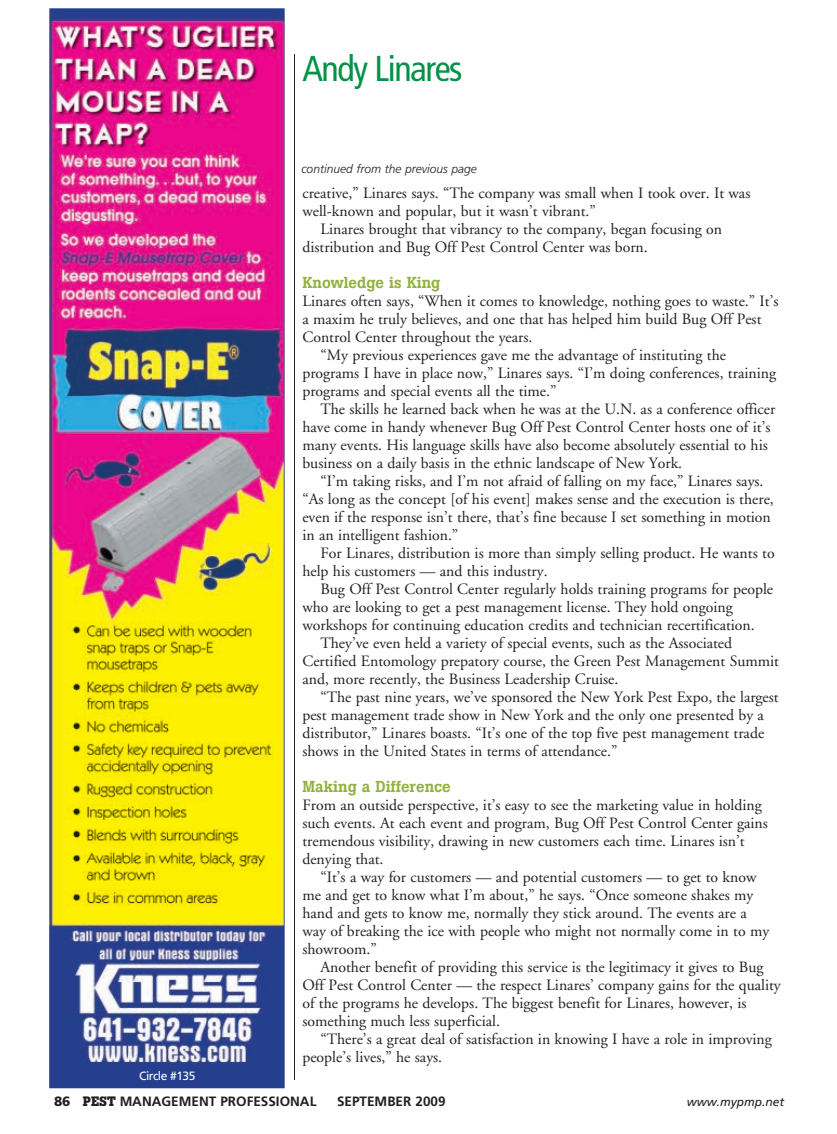
<style>
.page{position:relative;width:837px;height:1134px;background:#fff}
.page>*{position:absolute;margin:0;border:0;box-sizing:border-box;transform-origin:0 0}
.t1{font:condensed 36px "Frutiger";letter-spacing:-.04em;color:#009247}
.t2{font:15.75px "Adobe Garamond";color:#231f20}
.t3{font:500 15.75px "Boton";color:#92b03d}
.t4{font:700 13.5px "Frutiger";color:#231f20}
.t5{font:italic 300 12px "Frutiger";color:#231f20}
.t6{font:italic 12px "Frutiger";color:#231f20}
.t7{font:12px "Frutiger";letter-spacing:-.04em;color:#fff}
.s1{font-weight:900}
.s2{font-family:"Boton"}
</style>
<div class="page">
<hr style="left:294px;top:54px;width:1px;height:1026px;background:#231f20">
<img style="left:49px;top:8px;width:236px;height:1080px">
<p class="t1" style="left:302px;top:54px;width:162px">Andy Linares</p>
<p class="t5" style="left:301px;top:164px;width:177px">continued from the previous page</p>
<p class="t7" style="left:139px;top:1068px;width:58px">Circle #135</p>
<p class="t2" style="left:302px;top:187px;width:450px">creative,” Linares says. “The company was small when I took over. It was</p>
<p class="t2" style="left:302px;top:205px;width:295px">well-known and popular, but it wasn’t vibrant.”</p>
<p class="t2" style="left:320px;top:223px;width:403px">Linares brought that vibrancy to the company, began focusing on</p>
<p class="t2" style="left:302px;top:241px;width:347px">distribution and Bug Off Pest Control Center was born.</p>
<p class="t3" style="left:302px;top:277px;width:140px">Knowledge is King</p>
<p class="t2" style="left:302px;top:295px;width:478px">Linares often says, “When it comes to knowledge, nothing goes to waste.” It’s</p>
<p class="t2" style="left:302px;top:313px;width:461px">a maxim he truly believes, and one that has helped him build Bug Off Pest</p>
<p class="t2" style="left:302px;top:331px;width:232px">Control Center throughout the years.</p>
<p class="t2" style="left:320px;top:349px;width:407px">“My previous experiences gave me the advantage of instituting the</p>
<p class="t2" style="left:302px;top:367px;width:475px">programs I have in place now,” Linares says. “I’m doing conferences, training</p>
<p class="t2" style="left:302px;top:385px;width:256px">programs and special events all the time.”</p>
<p class="t2" style="left:320px;top:403px;width:456px">The skills he learned back when he was at the U.N. as a conference officer</p>
<p class="t2" style="left:302px;top:421px;width:470px">have come in handy whenever Bug Off Pest Control Center hosts one of it’s</p>
<p class="t2" style="left:302px;top:439px;width:467px">many events. His language skills have also become absolutely essential to his</p>
<p class="t2" style="left:302px;top:457px;width:381px">business on a daily basis in the ethnic landscape of New York.</p>
<p class="t2" style="left:320px;top:475px;width:445px">“I’m taking risks, and I’m not afraid of falling on my face,” Linares says.</p>
<p class="t2" style="left:302px;top:493px;width:473px">“As long as the concept [of his event] makes sense and the execution is there,</p>
<p class="t2" style="left:302px;top:511px;width:470px">even if the response isn’t there, that’s fine because I set something in motion</p>
<p class="t2" style="left:302px;top:529px;width:157px">in an intelligent fashion.”</p>
<p class="t2" style="left:320px;top:547px;width:456px">For Linares, distribution is more than simply selling product. He wants to</p>
<p class="t2" style="left:302px;top:565px;width:247px">help his customers — and this industry.</p>
<p class="t2" style="left:320px;top:583px;width:454px">Bug Off Pest Control Center regularly holds training programs for people</p>
<p class="t2" style="left:302px;top:601px;width:432px">who are looking to get a pest management license. They hold ongoing</p>
<p class="t2" style="left:302px;top:619px;width:454px">workshops for continuing education credits and technician recertification.</p>
<p class="t2" style="left:320px;top:637px;width:413px">They’ve even held a variety of special events, such as the Associated</p>
<p class="t2" style="left:302px;top:655px;width:478px">Certified Entomology prepatory course, the Green Pest Management Summit</p>
<p class="t2" style="left:302px;top:673px;width:318px">and, more recently, the Business Leadership Cruise.</p>
<p class="t2" style="left:320px;top:691px;width:460px">“The past nine years, we’ve sponsored the New York Pest Expo, the largest</p>
<p class="t2" style="left:302px;top:709px;width:463px">pest management trade show in New York and the only one presented by a</p>
<p class="t2" style="left:302px;top:727px;width:463px">distributor,” Linares boasts. “It’s one of the top five pest management trade</p>
<p class="t2" style="left:302px;top:745px;width:317px">shows in the United States in terms of attendance.”</p>
<p class="t3" style="left:302px;top:781px;width:150px">Making a Difference</p>
<p class="t2" style="left:302px;top:799px;width:461px">From an outside perspective, it’s easy to see the marketing value in holding</p>
<p class="t2" style="left:302px;top:817px;width:467px">such events. At each event and program, Bug Off Pest Control Center gains</p>
<p class="t2" style="left:302px;top:835px;width:444px">tremendous visibility, drawing in new customers each time. Linares isn’t</p>
<p class="t2" style="left:302px;top:853px;width:83px">denying that.</p>
<p class="t2" style="left:320px;top:871px;width:438px">“It’s a way for customers — and potential customers — to get to know</p>
<p class="t2" style="left:302px;top:889px;width:453px">me and get to know what I’m about,” he says. “Once someone shakes my</p>
<p class="t2" style="left:302px;top:907px;width:446px">hand and gets to know me, normally they stick around. The events are a</p>
<p class="t2" style="left:302px;top:925px;width:468px">way of breaking the ice with people who might not normally come in to my</p>
<p class="t2" style="left:302px;top:943px;width:76px">showroom.”</p>
<p class="t2" style="left:320px;top:961px;width:445px">Another benefit of providing this service is the legitimacy it gives to Bug</p>
<p class="t2" style="left:302px;top:979px;width:480px">Off Pest Control Center — the respect Linares’ company gains for the quality</p>
<p class="t2" style="left:302px;top:997px;width:446px">of the programs he develops. The biggest benefit for Linares, however, is</p>
<p class="t2" style="left:302px;top:1015px;width:199px">something much less superficial.</p>
<p class="t2" style="left:320px;top:1033px;width:453px">“There’s a great deal of satisfaction in knowing I have a role in improving</p>
<p class="t2" style="left:302px;top:1051px;width:141px">people’s lives,” he says.</p>
<p class="t4" style="left:54px;top:1096px;width:264px"><span class="s1">86</span> <span class="s2">PEST</span> MANAGEMENT PROFESSIONAL</p>
<p class="t4" style="left:337px;top:1096px;width:110px">SEPTEMBER 2009</p>
<p class="t6" style="left:687px;top:1099px;width:99px">www.mypmp.net</p>
</div>
